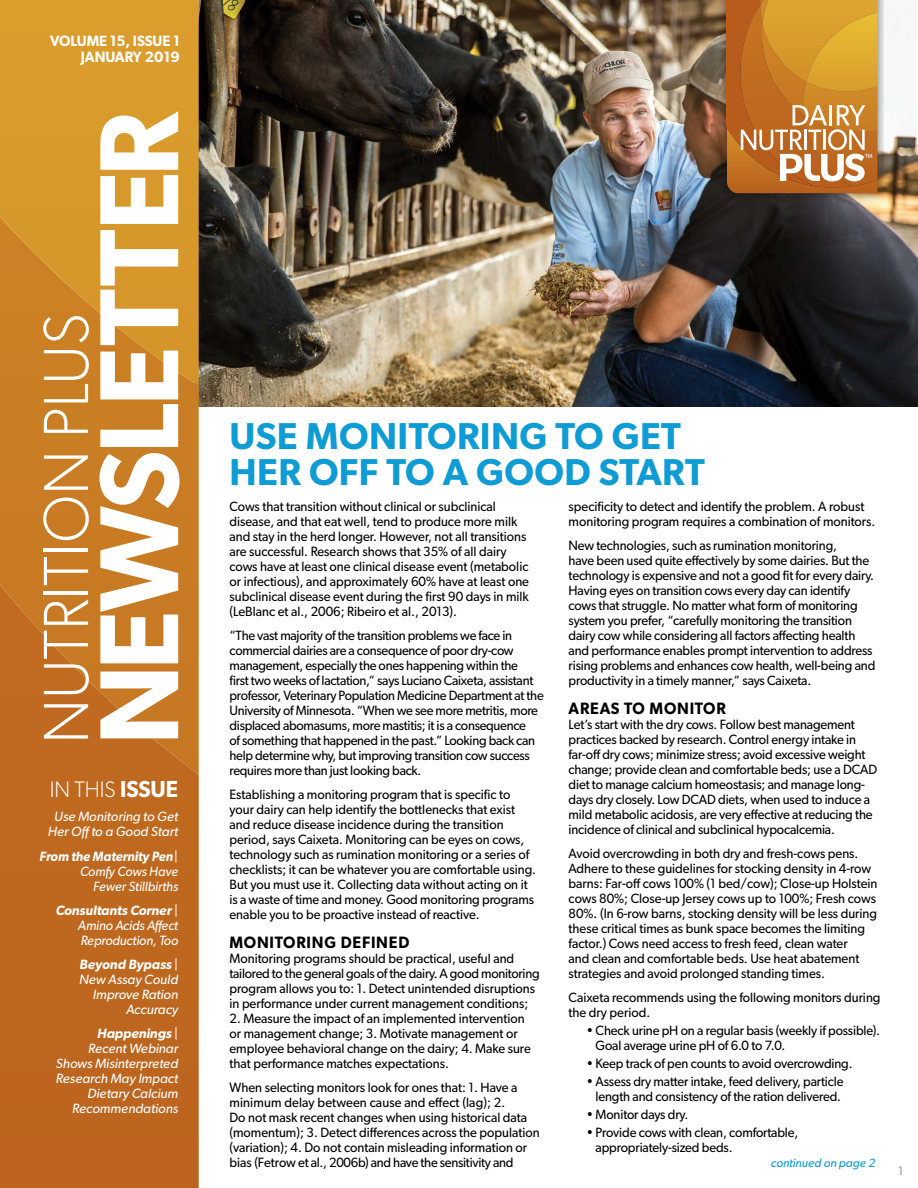
<style>
.page{position:relative;width:918px;height:1188px;background:#fff}
.page>*{position:absolute;margin:0;border:0;box-sizing:border-box;transform-origin:0 0}
.t1{font:600 112.8px "Gibson";letter-spacing:-.03em;color:#fff;scale:.95 1}
.t2{font:300 64.2px "Gibson";color:#fff;scale:.95 1}
.t3{font:600 37.5px/36px "Gibson";letter-spacing:.01em;color:#0f9bd4}
.t4{font:300 22.5px "Gibson";color:#fff;scale:.95 1}
.t5{font:600 16.5px "Gibson";letter-spacing:.05em;color:#000;scale:.95 1}
.t6{font:600 15px/16.2px "Gibson";letter-spacing:-.005em;color:#fff;text-align:right;scale:.96 1}
.t7{font:13.5px/15px "Gibson";letter-spacing:-.01em;color:#000;scale:.95 1}
.t8{font:italic 13.5px/15px "Gibson";color:#fff;text-align:right}
.t9{font:italic 13.5px/15px "Gibson";color:#fff;text-align:right;scale:.95 1}
.t10{font:italic 12px "Gibson";color:#0f9bd4}
.t11{font:12px "Gibson";color:#939598}
.t12{font:5.85px "Gibson";color:#fff;scale:.95 1}
.s1{font-weight:600;font-size:23.25px}
.s2{font-weight:600}
</style>
<div class="page">
<img style="left:199px;top:0;width:719px;height:406px">
<svg style="left:0;top:386px;width:199px;height:802px;background:#c16f21"></svg>
<svg style="left:0;top:0;width:199px;height:386px;background:#d5942a"></svg>
<div style="left:716px;top:0;width:167px;height:204px;background:#000;opacity:.6"></div>
<svg style="left:727px;top:0;width:151px;height:193px;background:#ce8b3a"></svg>
<p class="t6" style="left:50px;top:32px;width:137px">VOLUME 15, ISSUE 1<br>JANUARY 2019</p>
<h2 class="t2" style="left:27px;top:744px;width:455px;rotate:-90deg">NUTRITION PLUS</h2>
<h1 class="t1" style="left:72px;top:745px;width:669px;rotate:-90deg">NEWSLETTER</h1>
<h3 class="t4" style="left:50px;top:776px;width:137px">IN THIS <span class="s1">ISSUE</span></h3>
<p class="t8" style="left:48px;top:809px;width:132px;text-align:center">Use Monitoring to Get<br>Her Off to a Good Start</p>
<p class="t9" style="left:40px;top:848px;width:147px"><span class="s2">From the Maternity Pen</span>|<br>Comfy Cows Have<br>Fewer Stillbirths</p>
<p class="t8" style="left:78px;top:902px;width:102px;text-align:justify;text-indent:-22px"><span class="s2">Consultants Corner</span> | Amino Acids Affect Reproduction, Too</p>
<p class="t8" style="left:79px;top:957px;width:101px"><span class="s2">Beyond Bypass</span> |<br>New Assay Could<br>Improve Ration<br>Accuracy</p>
<p class="t8" style="left:56px;top:1026px;width:124px"><span class="s2">Happenings</span> |<br>Recent Webinar<br>Shows Misinterpreted<br>Research May Impact<br>Dietary Calcium<br>Recommendations</p>
<p class="t12" style="left:865px;top:153px;width:9px">TM</p>
<h3 class="t3" style="left:230px;top:417px;width:477px">USE MONITORING TO GET<br>HER OFF TO A GOOD START</h3>
<p class="t7" style="left:230px;top:499px;width:317px">Cows that transition without clinical or subclinical disease, and that eat well, tend to produce more milk and stay in the herd longer. However, not all transitions are successful. Research shows that 35% of all dairy cows have at least one clinical disease event (metabolic or infectious), and approximately 60% have at least one subclinical disease event during the first 90 days in milk (LeBlanc et al., 2006; Ribeiro et al., 2013).</p>
<p class="t7" style="left:230px;top:628px;width:332px">“The vast majority of the transition problems we face in commercial dairies are a consequence of poor dry-cow management, especially the ones happening within the<br>first two weeks of lactation,” says Luciano Caixeta, assistant professor, Veterinary Population Medicine Department at the University of Minnesota. “When we see more metritis, more displaced abomasums, more mastitis; it is a consequence<br>of something that happened in the past.” Looking back can help determine why, but improving transition cow success requires more than just looking back.</p>
<p class="t7" style="left:230px;top:787px;width:324px">Establishing a monitoring program that is specific to your dairy can help identify the bottlenecks that exist and reduce disease incidence during the transition period, says Caixeta. Monitoring can be eyes on cows, technology such as rumination monitoring or a series of checklists; it can be whatever you are comfortable using.<br>But you must use it. Collecting data without acting on it is a waste of time and money. Good monitoring programs enable you to be proactive instead of reactive.</p>
<p class="t5" style="left:230px;top:932px;width:191px">MONITORING DEFINED</p>
<p class="t7" style="left:230px;top:950px;width:328px">Monitoring programs should be practical, useful and tailored to the general goals of the dairy. A good monitoring program allows you to: 1. Detect unintended disruptions in performance under current management conditions;</p>
<p class="t7" style="left:230px;top:1010px;width:319px">2. Measure the impact of an implemented intervention or management change; 3. Motivate management or employee behavioral change on the dairy; 4. Make sure that performance matches expectations.</p>
<p class="t7" style="left:230px;top:1079px;width:328px">When selecting monitors look for ones that: 1. Have a minimum delay between cause and effect (lag); 2.<br>Do not mask recent changes when using historical data (momentum); 3. Detect differences across the population (variation); 4. Do not contain misleading information or bias (Fetrow et al., 2006b) and have the sensitivity and</p>
<p class="t7" style="left:569px;top:499px;width:324px">specificity to detect and identify the problem. A robust monitoring program requires a combination of monitors.</p>
<p class="t7" style="left:569px;top:538px;width:324px">New technologies, such as rumination monitoring,<br>have been used quite effectively by some dairies. But the technology is expensive and not a good fit for every dairy.<br>Having eyes on transition cows every day can identify cows that struggle. No matter what form of monitoring system you prefer, “carefully monitoring the transition dairy cow while considering all factors affecting health and performance enables prompt intervention to address rising problems and enhances cow health, well-being and productivity in a timely manner,” says Caixeta.</p>
<p class="t5" style="left:569px;top:698px;width:167px">AREAS TO MONITOR</p>
<p class="t7" style="left:569px;top:716px;width:326px">Let’s start with the dry cows. Follow best management practices backed by research. Control energy intake in far-off dry cows; minimize stress; avoid excessive weight change; provide clean and comfortable beds; use a DCAD diet to manage calcium homeostasis; and manage long&shy;days dry closely. Low DCAD diets, when used to induce a mild metabolic acidosis, are very effective at reducing the incidence of clinical and subclinical hypocalcemia.</p>
<p class="t7" style="left:569px;top:845px;width:327px">Avoid overcrowding in both dry and fresh-cows pens.<br>Adhere to these guidelines for stocking density in 4-row barns: Far-off cows 100% (1 bed/cow); Close-up Holstein cows 80%; Close-up Jersey cows up to 100%; Fresh cows 80%. (In 6-row barns, stocking density will be less during these critical times as bunk space becomes the limiting factor.) Cows need access to fresh feed, clean water<br>and clean and comfortable beds. Use heat abatement strategies and avoid prolonged standing times.</p>
<p class="t7" style="left:569px;top:989px;width:330px">Caixeta recommends using the following monitors during the dry period.</p>
<p class="t7" style="left:596px;top:1022px;width:301px;text-indent:-9px">• Check urine pH on a regular basis (weekly if possible).<br>Goal average urine pH of 6.0 to 7.0.</p>
<p class="t7" style="left:587px;top:1055px;width:281px">• Keep track of pen counts to avoid overcrowding.</p>
<p class="t7" style="left:587px;top:1073px;width:272px;text-align:center">• Assess dry matter intake, feed delivery, particle length and consistency of the ration delivered.</p>
<p class="t7" style="left:587px;top:1106px;width:108px">• Monitor days dry.</p>
<p class="t7" style="left:596px;top:1124px;width:215px;text-indent:-9px">• Provide cows with clean, comfortable, appropriately-sized beds.</p>
<p class="t10" style="left:771px;top:1156px;width:106px">continued on page 2</p>
<p class="t11" style="left:898px;top:1163px;width:7px">1</p>
</div>
